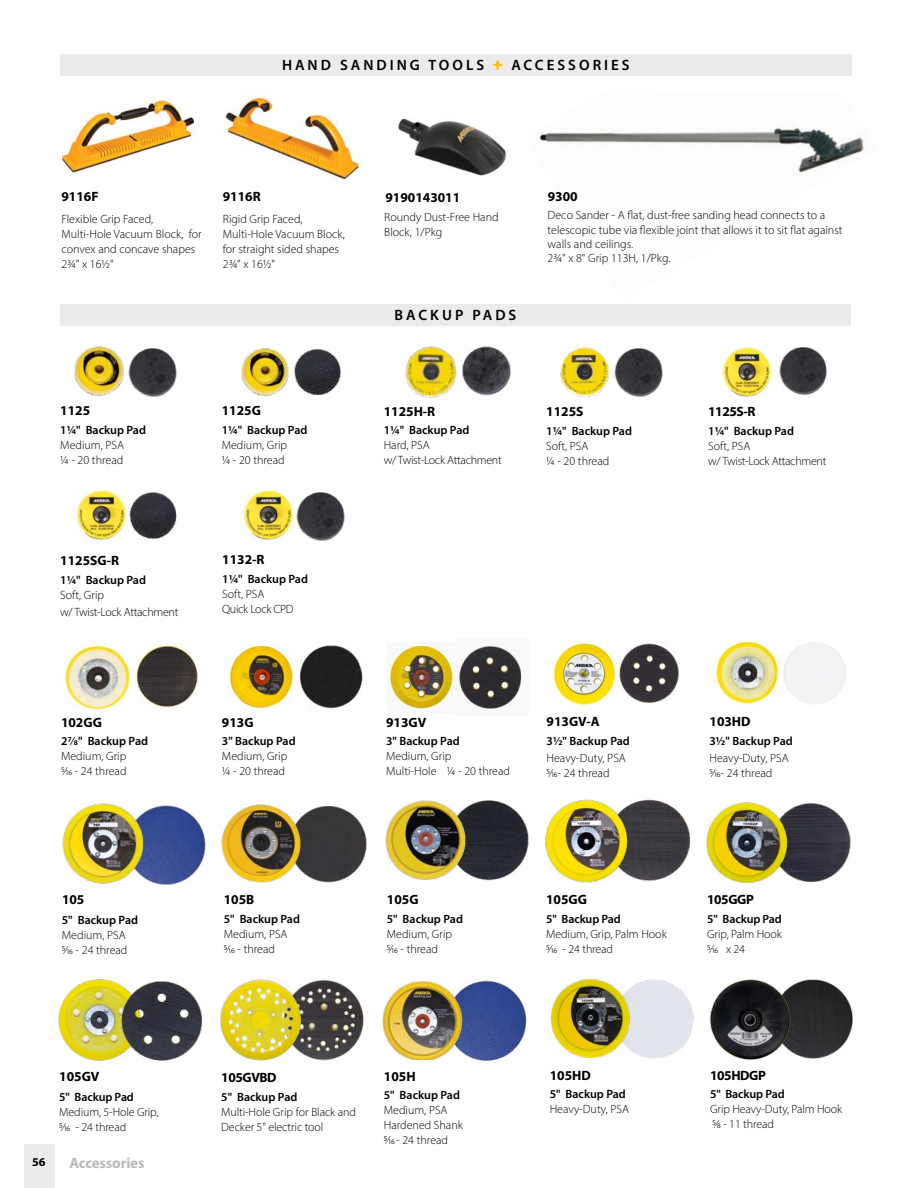
<style>
.page{position:relative;width:918px;height:1188px;background:#fff}
.page>*{position:absolute;margin:0;border:0;box-sizing:border-box;transform-origin:0 0}
.t1{font:600 15px "Myriad Pro";letter-spacing:.2em;color:#000}
.t2{font:700 15px "Myriad Pro";letter-spacing:-.01em;color:#8a8c8e}
.t3{font:700 13.5px "Myriad Pro";color:#000}
.t4{font:700 13.5px "Myriad Pro";letter-spacing:-.03em;color:#000}
.t5{font:300 12px/15px "Myriad Pro";color:#000}
.t6{font:600 12px "Myriad Pro";color:#000}
.t7{font:300 12px/15px "Myriad Pro";letter-spacing:-.025em;color:#000}
.t8{font:700 12px "Myriad Pro";color:#000}
.s1{font-weight:700;color:#fec00f}
</style>
<div class="page">
<div style="left:24px;top:1144px;width:30px;height:44px;background:#ebebec"></div>
<img style="left:539px;top:128px;width:326px;height:45px">
<div style="left:60px;top:54px;width:791px;height:22px;background:#ebebec"></div>
<img style="left:61px;top:99px;width:133px;height:74px">
<img style="left:225px;top:97px;width:135px;height:83px">
<img style="left:398px;top:118px;width:108px;height:58px">
<img style="left:719px;top:346px;width:53px;height:51px">
<div style="left:60px;top:304px;width:791px;height:22px;background:#ebebec"></div>
<img style="left:241px;top:348px;width:38px;height:48px">
<img style="left:74px;top:346px;width:48px;height:50px">
<img style="left:279px;top:349px;width:62px;height:47px">
<img style="left:620px;top:348px;width:43px;height:49px">
<img style="left:779px;top:347px;width:48px;height:48px">
<img style="left:122px;top:348px;width:55px;height:49px">
<img style="left:560px;top:347px;width:60px;height:50px">
<img style="left:405px;top:346px;width:52px;height:52px">
<img style="left:462px;top:346px;width:49px;height:50px">
<img style="left:76px;top:489px;width:38px;height:51px">
<img style="left:114px;top:492px;width:63px;height:48px">
<img style="left:296px;top:492px;width:49px;height:49px">
<img style="left:240px;top:489px;width:54px;height:51px">
<img style="left:305px;top:806px;width:62px;height:77px">
<img style="left:221px;top:804px;width:84px;height:79px">
<img style="left:483px;top:800px;width:46px;height:81px">
<img style="left:385px;top:800px;width:98px;height:80px">
<img style="left:146px;top:805px;width:60px;height:80px">
<img style="left:62px;top:803px;width:84px;height:81px">
<img style="left:634px;top:799px;width:57px;height:83px">
<img style="left:545px;top:799px;width:89px;height:84px">
<img style="left:791px;top:803px;width:60px;height:80px">
<img style="left:706px;top:802px;width:85px;height:82px">
<img style="left:229px;top:645px;width:64px;height:64px">
<img style="left:300px;top:645px;width:63px;height:64px">
<img style="left:135px;top:645px;width:63px;height:63px">
<img style="left:64px;top:645px;width:67px;height:65px">
<img style="left:459px;top:643px;width:63px;height:66px">
<img style="left:387px;top:643px;width:71px;height:70px">
<img style="left:783px;top:642px;width:63px;height:62px">
<img style="left:715px;top:640px;width:64px;height:64px">
<img style="left:553px;top:642px;width:63px;height:64px">
<img style="left:619px;top:643px;width:60px;height:61px">
<img style="left:472px;top:980px;width:55px;height:81px">
<img style="left:382px;top:981px;width:90px;height:79px">
<img style="left:308px;top:980px;width:56px;height:81px">
<img style="left:220px;top:979px;width:88px;height:82px">
<img style="left:58px;top:979px;width:62px;height:82px">
<img style="left:120px;top:981px;width:83px;height:80px">
<img style="left:656px;top:979px;width:38px;height:80px">
<img style="left:550px;top:978px;width:106px;height:81px">
<img style="left:807px;top:979px;width:46px;height:80px">
<img style="left:709px;top:979px;width:98px;height:81px">
<p class="t1" style="left:282px;top:56px;width:349px">HAND SANDING TOOLS <span class="s1">+</span> ACCESSORIES</p>
<p class="t3" style="left:61px;top:187px;width:39px">9116F</p>
<p class="t5" style="left:61px;top:211px;width:142px">Flexible Grip Faced,<br>Multi-Hole Vacuum Block, for convex and concave shapes<br>2¾" x 16½"</p>
<p class="t3" style="left:223px;top:187px;width:39px">9116R</p>
<p class="t5" style="left:223px;top:211px;width:124px">Rigid Grip Faced,<br>Multi-Hole Vacuum Block, for straight sided shapes<br>2¾" x 16½"</p>
<p class="t3" style="left:60px;top:401px;width:31px">1125</p>
<p class="t6" style="left:60px;top:422px;width:87px">11/4" Backup Pad</p>
<p class="t5" style="left:60px;top:437px;width:65px">Medium, PSA ¼ - 20 thread</p>
<p class="t3" style="left:60px;top:551px;width:60px">1125SG-R</p>
<p class="t6" style="left:60px;top:573px;width:87px">11/4" Backup Pad</p>
<p class="t7" style="left:60px;top:587px;width:120px;line-height:16.5px">Soft, Grip<br>w/ Twist-Lock Attachment</p>
<p class="t3" style="left:222px;top:401px;width:41px">1125G</p>
<p class="t6" style="left:222px;top:422px;width:87px">11/4" Backup Pad</p>
<p class="t5" style="left:222px;top:437px;width:67px">Medium, Grip ¼ - 20 thread</p>
<p class="t3" style="left:222px;top:551px;width:44px">1132-R</p>
<p class="t6" style="left:222px;top:571px;width:87px">11/4" Backup Pad</p>
<p class="t7" style="left:222px;top:586px;width:73px">Soft, PSA<br>Quick Lock CPD</p>
<p class="t3" style="left:385px;top:188px;width:76px">9190143011</p>
<p class="t5" style="left:384px;top:209px;width:116px">Roundy Dust-Free Hand<br>Block, 1/Pkg</p>
<p class="t1" style="left:395px;top:306px;width:123px">BACKUP PADS</p>
<p class="t3" style="left:548px;top:188px;width:31px">9300</p>
<p class="t5" style="left:548px;top:208px;width:296px;line-height:14.4px">Deco Sander - A flat, dust-free sanding head connects to a telescopic tube via flexible joint that allows it to sit flat against walls and ceilings.<br>23/4" x 8" Grip 113H, 1/Pkg.</p>
<p class="t3" style="left:384px;top:402px;width:53px">1125H-R</p>
<p class="t6" style="left:384px;top:423px;width:87px">11/4" Backup Pad</p>
<p class="t7" style="left:384px;top:438px;width:120px">Hard, PSA<br>w/ Twist-Lock Attachment</p>
<p class="t3" style="left:546px;top:403px;width:39px">1125S</p>
<p class="t6" style="left:546px;top:423px;width:87px">11/4" Backup Pad</p>
<p class="t5" style="left:546px;top:438px;width:65px">Soft, PSA<br>¼ - 20 thread</p>
<p class="t3" style="left:708px;top:403px;width:49px">1125S-R</p>
<p class="t6" style="left:708px;top:423px;width:87px">11/4" Backup Pad</p>
<p class="t7" style="left:708px;top:438px;width:120px">Soft, PSA<br>w/ Twist-Lock Attachment</p>
<p class="t3" style="left:61px;top:713px;width:42px">102GG</p>
<p class="t6" style="left:61px;top:734px;width:89px">27/8" Backup Pad</p>
<p class="t5" style="left:61px;top:749px;width:67px">Medium, Grip<br>5/16 - 24 thread</p>
<p class="t3" style="left:222px;top:713px;width:33px">913G</p>
<p class="t6" style="left:222px;top:734px;width:75px">3" Backup Pad</p>
<p class="t5" style="left:222px;top:749px;width:67px">Medium, Grip ¼ - 20 thread</p>
<p class="t3" style="left:386px;top:713px;width:42px">913GV</p>
<p class="t6" style="left:386px;top:734px;width:75px">3" Backup Pad</p>
<p class="t5" style="left:386px;top:749px;width:126px">Medium, Grip<br>Multi-Hole ¼ - 20 thread</p>
<p class="t3" style="left:547px;top:713px;width:55px">913GV-A</p>
<p class="t3" style="left:710px;top:713px;width:43px">103HD</p>
<p class="t6" style="left:710px;top:734px;width:85px">31/2" Backup Pad</p>
<p class="t5" style="left:710px;top:750px;width:81px">Heavy-Duty, PSA<br>5/16- 24 thread</p>
<p class="t6" style="left:547px;top:734px;width:85px">31/2" Backup Pad</p>
<p class="t5" style="left:547px;top:750px;width:81px">Heavy-Duty, PSA<br>5/16- 24 thread</p>
<p class="t3" style="left:62px;top:891px;width:24px">105</p>
<p class="t6" style="left:62px;top:912px;width:78px">5" Backup Pad</p>
<p class="t5" style="left:62px;top:927px;width:67px">Medium, PSA<br>5/16 - 24 thread</p>
<p class="t3" style="left:59px;top:1068px;width:42px">105GV</p>
<p class="t6" style="left:59px;top:1089px;width:76px">5" Backup Pad</p>
<p class="t5" style="left:59px;top:1104px;width:101px">Medium, 5-Hole Grip,<br>5/16 - 24 thread</p>
<p class="t8" style="left:32px;top:1154px;width:15px">56</p>
<p class="t2" style="left:69px;top:1153px;width:77px">Accessories</p>
<p class="t3" style="left:224px;top:890px;width:32px">105B</p>
<p class="t3" style="left:387px;top:890px;width:33px">105G</p>
<p class="t6" style="left:387px;top:911px;width:78px">5" Backup Pad</p>
<p class="t5" style="left:387px;top:926px;width:67px">Medium, Grip<br>5/16 - thread</p>
<p class="t6" style="left:224px;top:911px;width:78px">5" Backup Pad</p>
<p class="t5" style="left:224px;top:926px;width:65px">Medium, PSA<br>5/16 - thread</p>
<p class="t4" style="left:221px;top:1068px;width:57px">105GVBD</p>
<p class="t6" style="left:221px;top:1089px;width:78px">5" Backup Pad</p>
<p class="t5" style="left:221px;top:1104px;width:136px">Multi-Hole Grip for Black and<br>Decker 5" electric tool</p>
<p class="t3" style="left:384px;top:1068px;width:33px">105H</p>
<p class="t6" style="left:384px;top:1087px;width:78px">5" Backup Pad</p>
<p class="t5" style="left:384px;top:1102px;width:81px">Medium, PSA<br>Hardened Shank<br>5/16 - 24 thread</p>
<p class="t3" style="left:546px;top:890px;width:42px">105GG</p>
<p class="t6" style="left:546px;top:911px;width:76px">5" Backup Pad</p>
<p class="t5" style="left:546px;top:926px;width:122px">Medium, Grip, Palm Hook<br>5/16 - 24 thread</p>
<p class="t3" style="left:707px;top:890px;width:48px">105GGP</p>
<p class="t6" style="left:707px;top:911px;width:76px">5" Backup Pad</p>
<p class="t5" style="left:707px;top:926px;width:76px">Grip, Palm Hook<br>5/16 x 24</p>
<p class="t3" style="left:550px;top:1067px;width:43px">105HD</p>
<p class="t6" style="left:550px;top:1086px;width:78px">5" Backup Pad</p>
<p class="t5" style="left:550px;top:1101px;width:81px">Heavy-Duty, PSA</p>
<p class="t4" style="left:710px;top:1067px;width:57px">105HDGP</p>
<p class="t6" style="left:710px;top:1086px;width:76px">5" Backup Pad</p>
<p class="t5" style="left:710px;top:1101px;width:134px">Grip Heavy-Duty, Palm Hook<br>5⁄8 - 11 thread</p>
</div>
